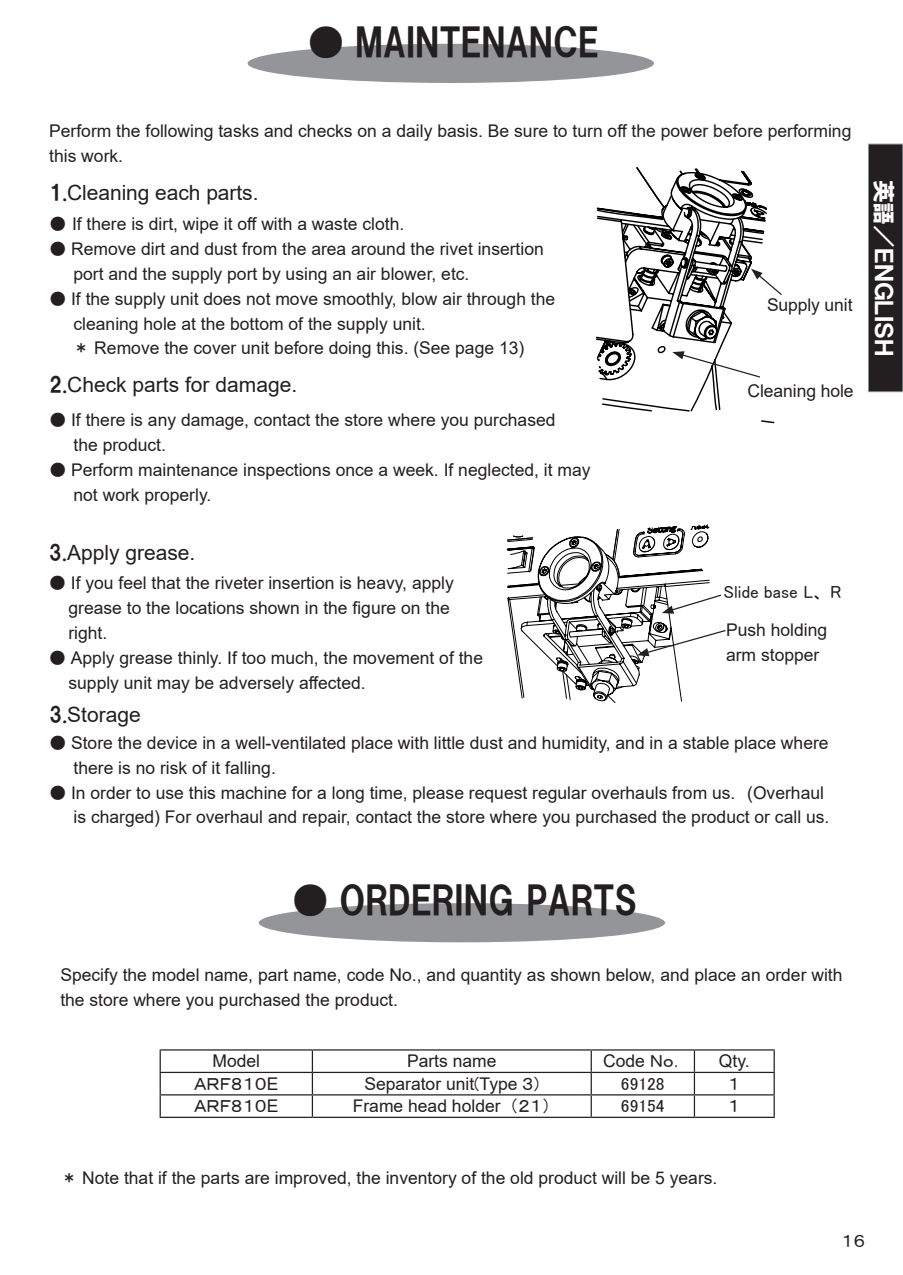
<style>
.page{position:relative;width:903px;height:1275px;background:#fff}
.page>*{position:absolute;margin:0;border:0;box-sizing:border-box;transform-origin:0 0}
.t1{font:38.5px "HGS Soei Kakugothic UB";color:#231f20}
.t2{font:22.75px "HGP Soei Kakugothic UB";color:#fff}
.t3{font:21px "Arial";color:#231f20}
.t4{font:17.5px/24.8px "Arial";color:#231f20}
.t5{font:17.5px "MS P Gothic";color:#231f20}
.s1{font-family:"HGP Soei Kakugothic UB"}
.s2{font-family:"MS P Gothic"}
.s3{font-family:"Arial"}
</style>
<div class="page">
<div style="left:868px;top:144px;width:35px;height:248px;background:#231f20"></div>
<div style="left:868px;top:144px;width:35px;height:248px;border:1px solid #879593"></div>
<hr style="left:160px;top:1049px;width:152px;height:1px;background:#231f20">
<hr style="left:312px;top:1049px;width:279px;height:1px;background:#231f20">
<hr style="left:591px;top:1049px;width:103px;height:1px;background:#231f20">
<hr style="left:694px;top:1049px;width:81px;height:1px;background:#231f20">
<hr style="left:773px;top:1050px;width:2px;height:22px;background:#231f20">
<hr style="left:160px;top:1072px;width:152px;height:1px;background:#231f20">
<hr style="left:312px;top:1072px;width:279px;height:1px;background:#231f20">
<hr style="left:591px;top:1072px;width:103px;height:1px;background:#231f20">
<hr style="left:694px;top:1072px;width:81px;height:1px;background:#231f20">
<hr style="left:773px;top:1073px;width:2px;height:21px;background:#231f20">
<hr style="left:160px;top:1094px;width:152px;height:1px;background:#231f20">
<svg style="left:160px;top:1050px;width:1px;height:67px"></svg>
<hr style="left:312px;top:1094px;width:279px;height:1px;background:#231f20">
<svg style="left:312px;top:1050px;width:1px;height:67px"></svg>
<hr style="left:591px;top:1094px;width:103px;height:1px;background:#231f20">
<svg style="left:591px;top:1050px;width:1px;height:67px"></svg>
<hr style="left:694px;top:1094px;width:81px;height:1px;background:#231f20">
<svg style="left:694px;top:1050px;width:1px;height:67px"></svg>
<hr style="left:773px;top:1095px;width:2px;height:22px;background:#231f20">
<hr style="left:160px;top:1117px;width:152px;height:1px;background:#231f20">
<hr style="left:312px;top:1117px;width:279px;height:1px;background:#231f20">
<hr style="left:591px;top:1117px;width:103px;height:1px;background:#231f20">
<hr style="left:694px;top:1117px;width:81px;height:1px;background:#231f20">
<svg style="left:595px;top:167px;width:187px;height:257px"></svg>
<svg style="left:506px;top:524px;width:220px;height:179px"></svg>
<div style="left:248px;top:44px;width:406px;height:39px;background:#939598;border-radius:50%"></div>
<div style="left:259px;top:903px;width:406px;height:39px;background:#939598;border-radius:50%"></div>
<h1 class="t1" style="left:307px;top:22px;width:294px">● MAINTENANCE</h1>
<p class="t4" style="left:49px;top:119px;width:804px">Perform the following tasks and checks on a daily basis. Be sure to turn off the power before performing this work.</p>
<p class="t3" style="left:49px;top:178px;width:211px"><span class="s1">1.</span>Cleaning each parts.</p>
<p class="t4" style="left:49px;top:212px;width:357px"><span class="s2">●</span> If there is dirt, wipe it off with a waste cloth.</p>
<p class="t4" style="left:74px;top:237px;width:472px;text-indent:-24px"><span class="s2">●</span> Remove dirt and dust from the area around the rivet insertion port and the supply port by using an air blower, etc.</p>
<p class="t4" style="left:49px;top:286px;width:507px"><span class="s2">●</span> If the supply unit does not move smoothly, blow air through the</p>
<p class="t4" style="left:74px;top:311px;width:354px">cleaning hole at the bottom of the supply unit.</p>
<p class="t4" style="left:49px;top:336px;width:477px"><span class="s2">　　＊</span> Remove the cover unit before doing this. (See page 13)</p>
<p class="t3" style="left:49px;top:370px;width:249px"><span class="s1">2.</span>Check parts for damage.</p>
<p class="t4" style="left:74px;top:408px;width:483px;text-indent:-24px"><span class="s2">●</span> If there is any damage, contact the store where you purchased the product.</p>
<p class="t4" style="left:74px;top:457px;width:518px;text-indent:-24px"><span class="s2">●</span> Perform maintenance inspections once a week. If neglected, it may not work properly.</p>
<p class="t3" style="left:49px;top:538px;width:148px"><span class="s1">3.</span>Apply grease.</p>
<p class="t4" style="left:68px;top:571px;width:387px;text-indent:-19px"><span class="s2">●</span> If you feel that the riveter insertion is heavy, apply grease to the locations shown in the figure on the right.</p>
<p class="t4" style="left:68px;top:645px;width:416px;text-indent:-19px"><span class="s2">●</span> Apply grease thinly. If too much, the movement of the supply unit may be adversely affected.</p>
<p class="t3" style="left:49px;top:700px;width:93px"><span class="s1">3.</span>Storage</p>
<p class="t4" style="left:767px;top:292px;width:87px">Supply unit</p>
<p class="t4" style="left:747px;top:378px;width:108px">Cleaning hole</p>
<p class="t5" style="left:723px;top:583px;width:119px">Slide base L、 R</p>
<p class="t4" style="left:726px;top:617px;width:103px">Push holding arm stopper</p>
<p class="t4" style="left:74px;top:730px;width:756px;text-indent:-24px"><span class="s2">●</span> Store the device in a well-ventilated place with little dust and humidity, and in a stable place where there is no risk of it falling.</p>
<p class="t4" style="left:74px;top:780px;width:757px;text-indent:-24px"><span class="s2">●</span> In order to use this machine for a long time, please request regular overhauls from us. (Overhaul is charged) For overhaul and repair, contact the store where you purchased the product or call us.</p>
<h2 class="t2" style="left:895px;top:180px;width:178px;rotate:90deg">英語／ＥＮＧＬＩＳＨ</h2>
<h1 class="t1" style="left:291px;top:881px;width:347px">● ORDERING PARTS</h1>
<p class="t4" style="left:60px;top:962px;width:784px">Specify the model name, part name, code No., and quantity as shown below, and place an order with the store where you purchased the product.</p>
<p class="t4" style="left:212px;top:1049px;width:49px">Model</p>
<p class="t4" style="left:407px;top:1049px;width:91px">Parts name</p>
<p class="t4" style="left:603px;top:1049px;width:84px">Code <span class="s2">Ｎｏ．</span></p>
<p class="t4" style="left:719px;top:1049px;width:32px">Qty.</p>
<p class="t5" style="left:194px;top:1075px;width:86px">ＡＲＦ８１０<span class="s3">E</span></p>
<p class="t4" style="left:364px;top:1071px;width:176px">Separator unit<span class="s2">(</span>Type <span class="s2">３)</span></p>
<p class="t5" style="left:621px;top:1075px;width:45px">69128</p>
<p class="t5" style="left:728px;top:1075px;width:13px">１</p>
<p class="t5" style="left:194px;top:1097px;width:86px">ＡＲＦ８１０<span class="s3">E</span></p>
<p class="t4" style="left:353px;top:1094px;width:200px">Frame head holder <span class="s2">（２１）</span></p>
<p class="t5" style="left:621px;top:1097px;width:45px">69154</p>
<p class="t5" style="left:728px;top:1097px;width:13px">１</p>
<p class="t4" style="left:60px;top:1165px;width:659px"><span class="s2">＊</span> Note that if the parts are improved, the inventory of the old product will be 5 years.</p>
<p class="t5" style="left:841px;top:1231px;width:25px">１６</p>
</div>
